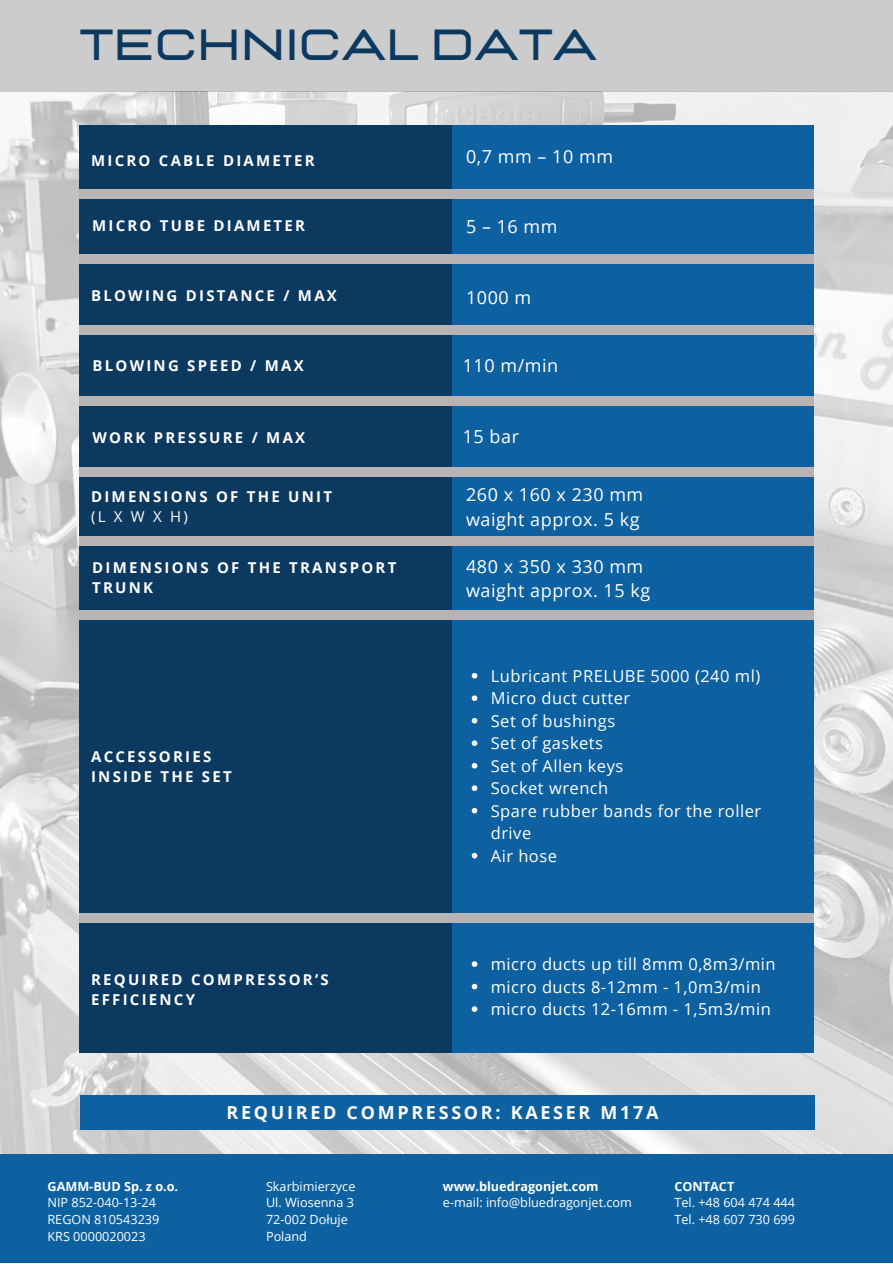
<style>
.page{position:relative;width:893px;height:1264px;background:#fff}
.page>*{position:absolute;margin:0;border:0;box-sizing:border-box;transform-origin:0 0}
.t1{font:700 43.35px "Lastica";color:#0c3960}
.t2{font:18px/24.8px "Open Sans";letter-spacing:.03em;color:#fff}
.t3{font:700 18px "Open Sans";letter-spacing:.15em;color:#fff}
.t4{font:16.5px/22.5px "Open Sans";letter-spacing:.03em;color:#fff}
.t5{font:700 15px/20.2px "Open Sans";letter-spacing:.15em;color:#fff}
.t6{font:15px "Open Sans";letter-spacing:.56em;color:#fff}
.t7{font:12.6px/17px "Open Sans";color:#fff}
.t8{font:700 12.6px "Open Sans";color:#fff}
</style>
<div class="page">
<img style="left:0;top:92px;width:892px;height:1062px">
<div style="left:0;top:0;width:892px;height:91px;background:#ccc"></div>
<div style="left:79px;top:125px;width:383px;height:927px;background:#0c3960"></div>
<div style="left:452px;top:125px;width:361px;height:927px;background:#0d61a1"></div>
<div style="left:79px;top:190px;width:734px;height:9px;background:#b8b4b4"></div>
<div style="left:79px;top:255px;width:734px;height:9px;background:#b8b4b4"></div>
<div style="left:79px;top:326px;width:734px;height:9px;background:#b8b4b4"></div>
<div style="left:79px;top:396px;width:734px;height:9px;background:#b8b4b4"></div>
<div style="left:79px;top:467px;width:734px;height:9px;background:#b8b4b4"></div>
<div style="left:79px;top:536px;width:734px;height:9px;background:#b8b4b4"></div>
<div style="left:79px;top:610px;width:734px;height:9px;background:#b8b4b4"></div>
<svg style="left:471px;top:673px;width:6px;height:5px"></svg>
<svg style="left:471px;top:695px;width:6px;height:6px"></svg>
<svg style="left:471px;top:718px;width:6px;height:5px"></svg>
<svg style="left:471px;top:740px;width:6px;height:6px"></svg>
<svg style="left:471px;top:763px;width:6px;height:5px"></svg>
<svg style="left:471px;top:785px;width:6px;height:6px"></svg>
<svg style="left:471px;top:807px;width:6px;height:6px"></svg>
<svg style="left:471px;top:852px;width:6px;height:6px"></svg>
<div style="left:79px;top:913px;width:734px;height:9px;background:#b8b4b4"></div>
<svg style="left:471px;top:961px;width:6px;height:5px"></svg>
<svg style="left:471px;top:983px;width:6px;height:6px"></svg>
<svg style="left:471px;top:1006px;width:6px;height:5px"></svg>
<div style="left:81px;top:1094px;width:734px;height:35px;background:#0d61a1"></div>
<div style="left:0;top:1154px;width:892px;height:108px;background:#0d61a1"></div>
<h1 class="t1" style="left:80px;top:24px;width:519px">TECHNICAL DATA</h1>
<p class="t5" style="left:91px;top:150px;width:225px">MICRO CABLE DIAMETER</p>
<p class="t2" style="left:466px;top:144px;width:149px">0,7 mm – 10 mm</p>
<p class="t5" style="left:92px;top:215px;width:214px">MICRO TUBE DIAMETER</p>
<p class="t2" style="left:466px;top:213px;width:93px">5–16mm</p>
<p class="t5" style="left:91px;top:285px;width:247px">BLOWING DISTANCE / MAX</p>
<p class="t2" style="left:466px;top:285px;width:67px">1000 m</p>
<p class="t5" style="left:92px;top:355px;width:213px">BLOWING SPEED / MAX</p>
<p class="t2" style="left:462px;top:353px;width:97px">110 m/min</p>
<p class="t5" style="left:92px;top:427px;width:214px">WORK PRESSURE / MAX</p>
<p class="t2" style="left:462px;top:424px;width:58px">15 bar</p>
<p class="t5" style="left:91px;top:486px;width:242px">DIMENSIONS OF THE UNIT</p>
<p class="t6" style="left:91px;top:506px;width:98px">(LXWXH)</p>
<p class="t5" style="left:92px;top:556px;width:306px">DIMENSIONS OF THE TRANSPORT<br>TRUNK</p>
<p class="t2" style="left:466px;top:481px;width:179px">260 x 160 x 230 mm waight approx. 5 kg</p>
<p class="t2" style="left:466px;top:553px;width:186px">480 x 350 x 330 mm waight approx. 15 kg</p>
<p class="t5" style="left:91px;top:745px;width:142px">ACCESSORIES<br>INSIDE THE SET</p>
<p class="t4" style="left:490px;top:664px;width:272px">Lubricant PRELUBE 5000 (240 ml)<br>Micro duct cutter<br>Set of bushings<br>Set of gaskets<br>Set of Allen keys<br>Socket wrench<br>Spare rubber bands for the roller drive<br>Air hose</p>
<p class="t5" style="left:91px;top:968px;width:239px">REQUIRED COMPRESSOR’S<br>EFFICIENCY</p>
<p class="t4" style="left:490px;top:952px;width:286px">micro ducts up till 8mm 0,8m3/min micro ducts 8-12mm - 1,0m3/min micro ducts 12-16mm - 1,5m3/min</p>
<p class="t8" style="left:47px;top:1177px;width:132px">GAMM-BUD Sp. z o.o.</p>
<p class="t7" style="left:47px;top:1194px;width:113px">NIP 852-040-13-24<br>REGON 810543239<br>KRS 0000020023</p>
<p class="t3" style="left:226px;top:1099px;width:433px">REQUIRED COMPRESSOR: KAESER M17A</p>
<p class="t7" style="left:266px;top:1177px;width:91px">Skarbimierzyce<br>Ul. Wiosenna 3<br>72-002 Dołuje<br>Poland</p>
<p class="t8" style="left:443px;top:1177px;width:157px">www.bluedragonjet.com</p>
<p class="t7" style="left:443px;top:1194px;width:190px">e-mail: info@bluedragonjet.com</p>
<p class="t8" style="left:674px;top:1177px;width:61px">CONTACT</p>
<p class="t7" style="left:674px;top:1194px;width:122px">Tel. +48 604 474 444<br>Tel. +48 607 730 699</p>
</div>
